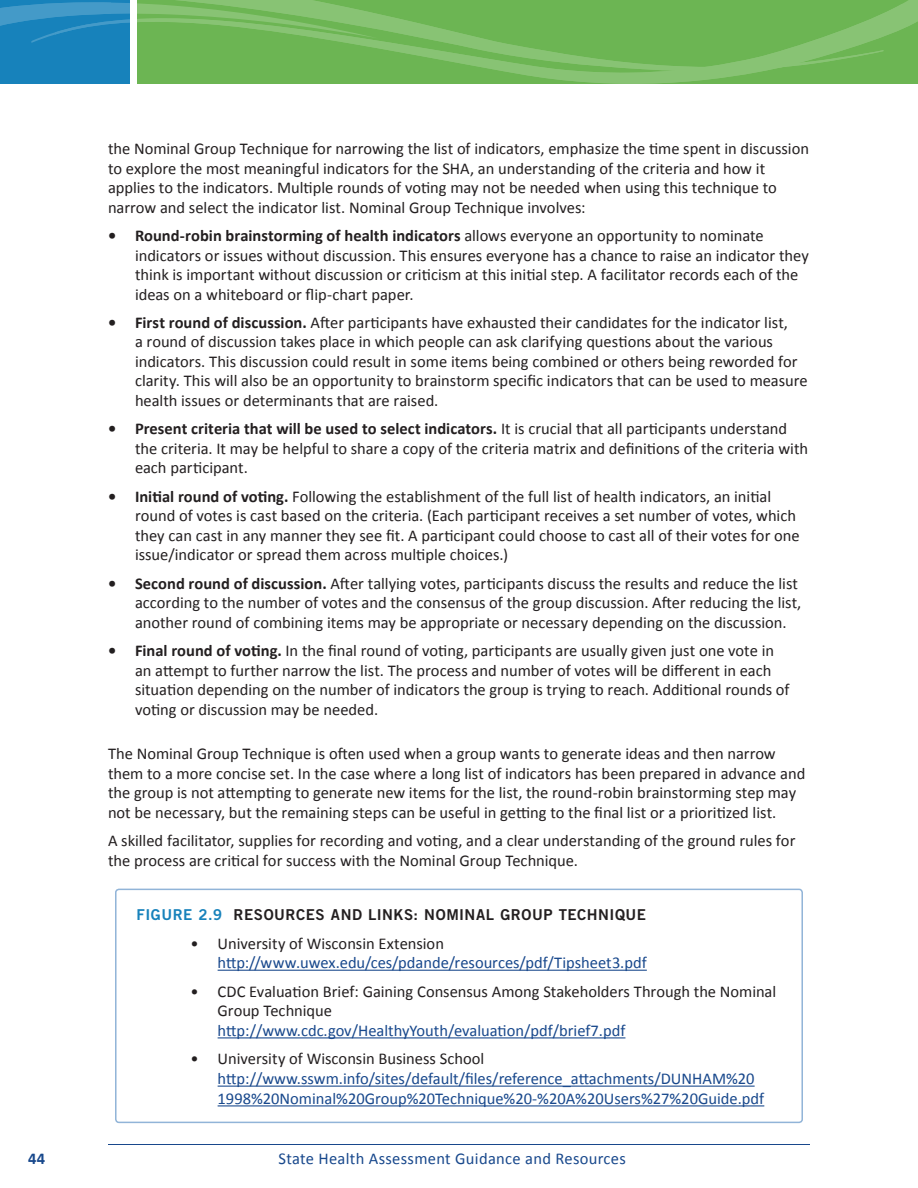
<style>
.page{position:relative;width:918px;height:1188px;background:#fff}
.page>*{position:absolute;margin:0;border:0;box-sizing:border-box;transform-origin:0 0}
.Body_Copy{font:16.5px/19.5px "Calibri";color:#231f20}
.t1{font:16.5px/19.8px "Calibri";color:#18488c}
.t2{font:16.5px "Calibri";letter-spacing:.02em;color:#18488c}
.t3{font:700 16.5px "Calibri";color:#18488c}
.t4{font:15px "Trade Gothic LT Std Bd 2";letter-spacing:.035em;color:#231f20}
.s1{font-weight:700}
.s2{color:#1782bb}
.s3{color:#231f20}
.s4{color:#18488c}
</style>
<div class="page">
<div style="left:0;top:0;width:130px;height:84px;background:#1782bb"></div>
<svg style="left:31px;top:0;width:887px;height:43px;background:#67b25e"></svg>
<svg style="left:55px;top:4px;width:863px;height:80px;background:#6db560"></svg>
<svg style="left:31px;top:1px;width:347px;height:37px;background:#71b672"></svg>
<svg style="left:0;top:2px;width:110px;height:29px;fill:#3f98c7"></svg>
<hr style="left:108px;top:1144px;width:702px;height:1px;background:#18488c">
<hr style="left:218px;top:970px;width:429px;height:1px;background:#18488c">
<hr style="left:218px;top:1037px;width:407px;height:1px;background:#18488c">
<hr style="left:218px;top:1086px;width:537px;height:1px;background:#18488c">
<hr style="left:218px;top:1105px;width:546px;height:1px;background:#18488c">
<div style="left:115px;top:889px;width:688px;height:234px;border:2px solid #91b4d8;border-radius:3px"></div>
<p class="Body_Copy" style="left:108px;top:138px;width:703px">the Nominal Group Technique for narrowing the list of indicators, emphasize the time spent in discussion to explore the most meaningful indicators for the SHA, an understanding of the criteria and how it applies to the indicators. Multiple rounds of voting may not be needed when using this technique to narrow and select the indicator list. Nominal Group Technique involves:</p>
<p class="Body_Copy" style="left:135px;top:225px;width:675px;text-indent:-27px"><span class="s1">• Round-robin brainstorming of health indicators</span> allows everyone an opportunity to nominate indicators or issues without discussion. This ensures everyone has a chance to raise an indicator they think is important without discussion or criticism at this initial step. A facilitator records each of the ideas on a whiteboard or flip-chart paper.</p>
<p class="Body_Copy" style="left:135px;top:312px;width:674px;text-indent:-27px"><span class="s1">• First round of discussion.</span> After participants have exhausted their candidates for the indicator list,<br>a round of discussion takes place in which people can ask clarifying questions about the various indicators. This discussion could result in some items being combined or others being reworded for clarity. This will also be an opportunity to brainstorm specific indicators that can be used to measure health issues or determinants that are raised.</p>
<p class="Body_Copy" style="left:135px;top:418px;width:675px;text-indent:-27px"><span class="s1">• Present criteria that will be used to select indicators.</span> It is crucial that all participants understand the criteria. It may be helpful to share a copy of the criteria matrix and definitions of the criteria with each participant.</p>
<p class="Body_Copy" style="left:135px;top:486px;width:666px;text-indent:-27px"><span class="s1">• Initial round of voting.</span> Following the establishment of the full list of health indicators, an initial round of votes is cast based on the criteria. (Each participant receives a set number of votes, which they can cast in any manner they see fit. A participant could choose to cast all of their votes for one issue/indicator or spread them across multiple choices.)</p>
<p class="Body_Copy" style="left:135px;top:573px;width:668px;text-indent:-27px"><span class="s1">• Second round of discussion.</span> After tallying votes, participants discuss the results and reduce the list according to the number of votes and the consensus of the group discussion. After reducing the list, another round of combining items may be appropriate or necessary depending on the discussion.</p>
<p class="Body_Copy" style="left:135px;top:640px;width:656px;text-indent:-27px"><span class="s1">• Final round of voting.</span> In the final round of voting, participants are usually given just one vote in an attempt to further narrow the list. The process and number of votes will be different in each situation depending on the number of indicators the group is trying to reach. Additional rounds of voting or discussion may be needed.</p>
<p class="Body_Copy" style="left:108px;top:743px;width:699px">The Nominal Group Technique is often used when a group wants to generate ideas and then narrow them to a more concise set. In the case where a long list of indicators has been prepared in advance and the group is not attempting to generate new items for the list, the round-robin brainstorming step may not be necessary, but the remaining steps can be useful in getting to the final list or a prioritized list.</p>
<p class="Body_Copy" style="left:108px;top:830px;width:689px">A skilled facilitator, supplies for recording and voting, and a clear understanding of the ground rules for the process are critical for success with the Nominal Group Technique.</p>
<p class="t4" style="left:137px;top:906px;width:511px"><span class="s2">FIGURE 2.9</span> RESOURCES AND LINKS: NOMINAL GROUP TECHNIQUE</p>
<p class="t1" style="left:218px;top:933px;width:431px;text-indent:-27px"><span class="s3">• University of Wisconsin Extension </span>http://www.uwex.edu/ces/pdande/resources/pdf/Tipsheet3.pdf</p>
<p class="Body_Copy" style="left:218px;top:981px;width:560px;text-indent:-27px">• CDC Evaluation Brief: Gaining Consensus Among Stakeholders Through the Nominal<br>Group Technique<br><span class="s4">http://www.cdc.gov/HealthyYouth/evaluation/pdf/brief7.pdf</span></p>
<p class="t1" style="left:218px;top:1048px;width:548px;text-indent:-27px"><span class="s3">• University of Wisconsin Business School </span>http://www.sswm.info/sites/default/files/reference_attachments/DUNHAM%20<br>1998%20Nominal%20Group%20Technique%20-%20A%20Users%27%20Guide.pdf</p>
<p class="t3" style="left:28px;top:1148px;width:19px">44</p>
<p class="t2" style="left:279px;top:1148px;width:349px">State Health Assessment Guidance and Resources</p>
</div>
